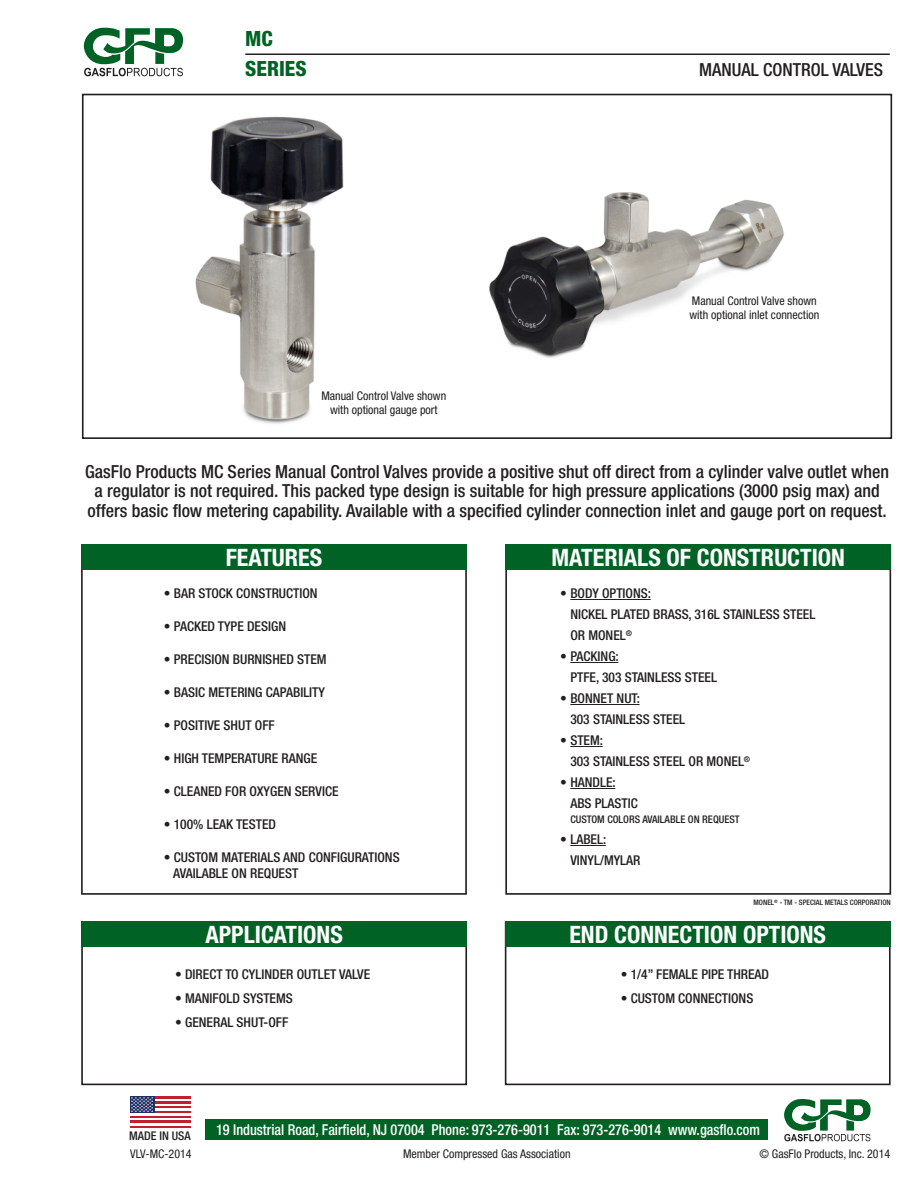
<style>
.page{position:relative;width:918px;height:1188px;background:#fff}
.page>*{position:absolute;margin:0;border:0;box-sizing:border-box;transform-origin:0 0}
.t1{font:700 condensed 24px "Helvetica Neue";color:#fff}
.t2{font:800 condensed 21px/30px "Helvetica Neue";color:#006224}
.t3{font:500 condensed 18px/19.5px "Helvetica Neue";color:#231f20;text-align:center}
.t4{font:500 condensed 15px "Helvetica Neue";color:#fff;scale:.95 1}
.t5{font:500 condensed 13.5px/21px "Helvetica Neue";color:#231f20}
.t6{font:condensed 12px/14.4px "Helvetica Neue";color:#211e1e;text-align:center}
.t7{font:condensed 12px "Helvetica Neue";color:#231f20}
.t8{font:500 condensed 12px "Helvetica Neue";color:#231f20}
.t9{font:500 condensed 10.5px "Helvetica Neue";color:#231f20}
.t10{font:500 condensed 7.5px "Helvetica Neue";color:#231f20}
</style>
<div class="page">
<img style="left:195px;top:116px;width:149px;height:308px">
<img style="left:489px;top:192px;width:295px;height:166px">
<div style="left:82px;top:94px;width:810px;height:345px;border:2px solid #231f20"></div>
<div style="left:206px;top:1120px;width:562px;height:20px;background:#006224"></div>
<svg style="left:784px;top:1099px;width:87px;height:42px"></svg>
<svg style="left:83px;top:27px;width:100px;height:49px"></svg>
<hr style="left:245px;top:53px;width:645px;height:2px;background:#231f20">
<div style="left:81px;top:544px;width:386px;height:351px;border:2px solid #231f20"></div>
<div style="left:81px;top:544px;width:386px;height:26px;background:#006224"></div>
<div style="left:505px;top:544px;width:386px;height:351px;border:2px solid #231f20"></div>
<div style="left:505px;top:544px;width:386px;height:26px;background:#006224"></div>
<div style="left:81px;top:921px;width:386px;height:164px;border:2px solid #231f20"></div>
<div style="left:81px;top:921px;width:386px;height:26px;background:#006224"></div>
<div style="left:505px;top:921px;width:386px;height:164px;border:2px solid #231f20"></div>
<div style="left:505px;top:921px;width:386px;height:26px;background:#006224"></div>
<hr style="left:570px;top:599px;width:81px;height:1px;background:#231f20">
<hr style="left:570px;top:662px;width:48px;height:1px;background:#231f20">
<hr style="left:570px;top:704px;width:70px;height:1px;background:#231f20">
<hr style="left:570px;top:746px;width:33px;height:1px;background:#231f20">
<hr style="left:570px;top:788px;width:45px;height:1px;background:#231f20">
<hr style="left:570px;top:845px;width:36px;height:1px;background:#231f20">
<hr style="left:130px;top:1125px;width:60px;height:3px;background:#c01f32">
<hr style="left:130px;top:1120px;width:60px;height:3px;background:#c01f32">
<hr style="left:130px;top:1115px;width:60px;height:3px;background:#c01f32">
<hr style="left:130px;top:1111px;width:60px;height:2px;background:#c01f32">
<hr style="left:130px;top:1106px;width:60px;height:2px;background:#c01f32">
<hr style="left:130px;top:1101px;width:60px;height:2px;background:#c01f32">
<hr style="left:130px;top:1096px;width:60px;height:3px;background:#c01f32">
<div style="left:130px;top:1096px;width:24px;height:17px;background:#1f2f64"></div>
<svg style="left:131px;top:1097px;width:22px;height:15px"></svg>
<h2 class="t2" style="left:245px;top:23px;width:63px">MC<br>SERIES</h2>
<p class="t6" style="left:321px;top:388px;width:126px">Manual Control Valve shown with optional gauge port</p>
<h3 class="t3" style="left:699px;top:59px;width:185px">MANUAL CONTROL VALVES</h3>
<p class="t6" style="left:689px;top:293px;width:131px;text-align:left">Manual Control Valve shown with optional inlet connection</p>
<p class="t3" style="left:85px;top:461px;width:806px">GasFlo Products MC Series Manual Control Valves provide a positive shut off direct from a cylinder valve outlet when a regulator is not required. This packed type design is suitable for high pressure applications (3000 psig max) and offers basic flow metering capability. Available with a specified cylinder connection inlet and gauge port on request.</p>
<h1 class="t1" style="left:226px;top:543px;width:98px">FEATURES</h1>
<p class="t5" style="left:164px;top:583px;width:155px">• BAR STOCK CONSTRUCTION</p>
<p class="t5" style="left:164px;top:616px;width:124px">• PACKED TYPE DESIGN</p>
<p class="t5" style="left:164px;top:649px;width:164px">• PRECISION BURNISHED STEM</p>
<p class="t5" style="left:164px;top:682px;width:163px">• BASIC METERING CAPABILITY</p>
<p class="t5" style="left:164px;top:715px;width:112px">• POSITIVE SHUT OFF</p>
<p class="t5" style="left:164px;top:748px;width:155px">• HIGH TEMPERATURE RANGE</p>
<p class="t5" style="left:164px;top:781px;width:176px">• CLEANED FOR OXYGEN SERVICE</p>
<p class="t5" style="left:164px;top:814px;width:114px">• 100% LEAK TESTED</p>
<p class="t5" style="left:173px;top:849px;width:228px;line-height:16.2px;text-indent:-9px">• CUSTOM MATERIALS AND CONFIGURATIONS<br>AVAILABLE ON REQUEST</p>
<h1 class="t1" style="left:205px;top:920px;width:139px">APPLICATIONS</h1>
<p class="t5" style="left:175px;top:964px;width:197px">• DIRECT TO CYLINDER OUTLET VALVE</p>
<p class="t5" style="left:175px;top:988px;width:119px">• MANIFOLD SYSTEMS</p>
<p class="t5" style="left:175px;top:1012px;width:115px">• GENERAL SHUT-OFF</p>
<h1 class="t1" style="left:552px;top:543px;width:295px">MATERIALS OF CONSTRUCTION</h1>
<p class="t5" style="left:570px;top:583px;width:247px;text-indent:-10px">• BODY OPTIONS:<br>NICKEL PLATED BRASS, 316L STAINLESS STEEL<br>OR MONEL<sup>®</sup></p>
<p class="t5" style="left:570px;top:646px;width:148px;text-indent:-10px">• PACKING:<br>PTFE, 303 STAINLESS STEEL</p>
<p class="t5" style="left:570px;top:688px;width:116px;text-indent:-10px">• BONNET NUT:<br>303 STAINLESS STEEL</p>
<p class="t5" style="left:570px;top:730px;width:181px;text-indent:-10px">• STEM:<br>303 STAINLESS STEEL OR MONEL<sup>®</sup></p>
<p class="t5" style="left:570px;top:772px;width:69px;text-indent:-10px">• HANDLE:<br>ABS PLASTIC</p>
<p class="t9" style="left:570px;top:813px;width:171px">CUSTOM COLORS AVAILABLE ON REQUEST</p>
<p class="t5" style="left:570px;top:829px;width:72px;text-indent:-10px">• LABEL:<br>VINYL/MYLAR</p>
<p class="t10" style="left:753px;top:898px;width:139px">MONEL<sup>®</sup> - TM - SPECIAL METALS CORPORATION</p>
<h1 class="t1" style="left:569px;top:920px;width:258px">END CONNECTION OPTIONS</h1>
<p class="t5" style="left:621px;top:964px;width:150px">• 1/4” FEMALE PIPE THREAD</p>
<p class="t5" style="left:621px;top:988px;width:134px">• CUSTOM CONNECTIONS</p>
<p class="t8" style="left:129px;top:1129px;width:63px">MADE IN USA</p>
<p class="t7" style="left:130px;top:1147px;width:63px">VLV-MC-2014</p>
<p class="t4" style="left:216px;top:1121px;width:574px">19 Industrial Road, Fairfield, NJ 07004 Phone: 973-276-9011 Fax: 973-276-9014 www.gasflo.com</p>
<p class="t7" style="left:403px;top:1147px;width:169px">Member Compressed Gas Association</p>
<p class="t7" style="left:759px;top:1147px;width:132px">© GasFlo Products, Inc. 2014</p>
</div>
